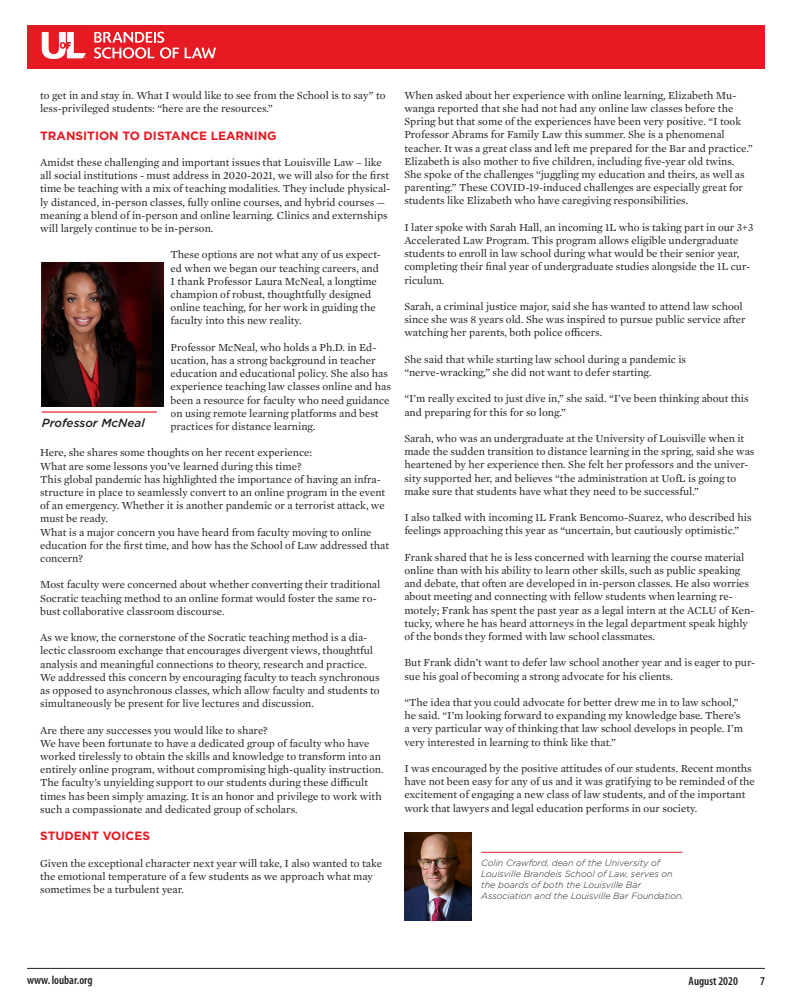
<style>
.page{position:relative;width:792px;height:1008px;background:#fff}
.page>*{position:absolute;margin:0;border:0;box-sizing:border-box;transform-origin:0 0}
.t1{font:700 12px "Gotham";color:#e51a23}
.t2{font:600 condensed 12px "Myriad";color:#231f20}
.t3{font:italic 500 11.8px "Gotham";color:#231f20}
.t4{font:11px/13.2px "Mercury Text G1";color:#231f20}
.t5{font:italic 300 9px/10.8px "Gotham";color:#231f20}
</style>
<div class="page">
<hr style="left:27px;top:968px;width:738px;height:1px;background:#231f20">
<img style="left:404px;top:833px;width:67px;height:88px">
<hr style="left:481px;top:852px;width:201px;height:1px;background:#e31b23">
<div style="left:27px;top:25px;width:738px;height:43px;background:#e51a23"></div>
<svg style="left:42px;top:32px;width:44px;height:27px"></svg>
<svg style="left:94px;top:32px;width:85px;height:27px"></svg>
<svg style="left:185px;top:48px;width:31px;height:10px"></svg>
<img style="left:42px;top:263px;width:121px;height:143px">
<hr style="left:42px;top:411px;width:115px;height:2px;background:#e51a23">
<p class="t4" style="left:40px;top:88px;width:347px">to get in and stay in. What I would like to see from the School is to say” to less-privileged students: “here are the resources.”</p>
<p class="t1" style="left:40px;top:127px;width:238px">TRANSITION TO DISTANCE LEARNING</p>
<p class="t4" style="left:40px;top:155px;width:352px">Amidst these challenging and important issues that Louisville Law – like all social institutions - must address in 2020-2021, we will also for the first time be teaching with a mix of teaching modalities. They include physical&shy;ly distanced, in-person classes, fully online courses, and hybrid courses — meaning a blend of in-person and online learning. Clinics and externships will largely continue to be in-person.</p>
<p class="t4" style="left:171px;top:248px;width:212px">These options are not what any of us expect&shy;ed when we began our teaching careers, and I thank Professor Laura McNeal, a longtime champion of robust, thoughtfully designed online teaching, for her work in guiding the faculty into this new reality.</p>
<p class="t4" style="left:170px;top:340px;width:222px">Professor McNeal, who holds a Ph.D. in Ed&shy;ucation, has a strong background in teacher education and educational policy. She also has experience teaching law classes online and has been a resource for faculty who need guidance on using remote learning platforms and best practices for distance learning.</p>
<p class="t4" style="left:40px;top:446px;width:351px">Here, she shares some thoughts on her recent experience:<br>What are some lessons you’ve learned during this time?<br>This global pandemic has highlighted the importance of having an infra&shy;structure in place to seamlessly convert to an online program in the event of an emergency. Whether it is another pandemic or a terrorist attack, we must be ready.<br>What is a major concern you have heard from faculty moving to online education for the first time, and how has the School of Law addressed that concern?</p>
<p class="t4" style="left:40px;top:578px;width:342px">Most faculty were concerned about whether converting their traditional<br>Socratic teaching method to an online format would foster the same ro&shy;bust collaborative classroom discourse.</p>
<p class="t4" style="left:40px;top:630px;width:341px">As we know, the cornerstone of the Socratic teaching method is a dia&shy;lectic classroom exchange that encourages divergent views, thoughtful analysis and meaningful connections to theory, research and practice.<br>We addressed this concern by encouraging faculty to teach synchronous as opposed to asynchronous classes, which allow faculty and students to simultaneously be present for live lectures and discussion.</p>
<p class="t4" style="left:40px;top:723px;width:345px">Are there any successes you would like to share?<br>We have been fortunate to have a dedicated group of faculty who have worked tirelessly to obtain the skills and knowledge to transform into an entirely online program, without compromising high-quality instruction.<br>The faculty’s unyielding support to our students during these difficult times has been simply amazing. It is an honor and privilege to work with such a compassionate and dedicated group of scholars.</p>
<p class="t1" style="left:40px;top:828px;width:111px">STUDENT VOICES</p>
<p class="t4" style="left:40px;top:856px;width:343px">Given the exceptional character next year will take, I also wanted to take the emotional temperature of a few students as we approach what may sometimes be a turbulent year.</p>
<p class="t3" style="left:42px;top:416px;width:105px">Professor McNeal</p>
<p class="t4" style="left:404px;top:88px;width:350px">When asked about her experience with online learning, Elizabeth Mu&shy;wanga reported that she had not had any online law classes before the Spring but that some of the experiences have been very positive. “I took Professor Abrams for Family Law this summer. She is a phenomenal teacher. It was a great class and left me prepared for the Bar and practice.” Elizabeth is also mother to five children, including five-year old twins.<br>She spoke of the challenges “juggling my education and theirs, as well as parenting.” These COVID-19-induced challenges are especially great for students like Elizabeth who have caregiving responsibilities.</p>
<p class="t4" style="left:404px;top:220px;width:351px">I later spoke with Sarah Hall, an incoming 1L who is taking part in our 3+3<br>Accelerated Law Program. This program allows eligible undergraduate students to enroll in law school during what would be their senior year, completing their final year of undergraduate studies alongside the 1L cur&shy;riculum.</p>
<p class="t4" style="left:404px;top:299px;width:343px">Sarah, a criminal justice major, said she has wanted to attend law school since she was 8 years old. She was inspired to pursue public service after watching her parents, both police officers.</p>
<p class="t4" style="left:404px;top:352px;width:283px">She said that while starting law school during a pandemic is “nerve-wracking,” she did not want to defer starting.</p>
<p class="t4" style="left:404px;top:392px;width:346px">“I’m really excited to just dive in,” she said. “I’ve been thinking about this and preparing for this for so long.”</p>
<p class="t4" style="left:404px;top:431px;width:352px">Sarah, who was an undergraduate at the University of Louisville when it made the sudden transition to distance learning in the spring, said she was heartened by her experience then. She felt her professors and the univer&shy;sity supported her, and believes “the administration at UofL is going to make sure that students have what they need to be successful.”</p>
<p class="t4" style="left:404px;top:510px;width:349px">I also talked with incoming 1L Frank Bencomo-Suarez, who described his feelings approaching this year as “uncertain, but cautiously optimistic.”</p>
<p class="t4" style="left:404px;top:550px;width:351px">Frank shared that he is less concerned with learning the course material online than with his ability to learn other skills, such as public speaking and debate, that often are developed in in-person classes. He also worries about meeting and connecting with fellow students when learning re&shy;motely; Frank has spent the past year as a legal intern at the ACLU of Ken&shy;tucky, where he has heard attorneys in the legal department speak highly of the bonds they formed with law school classmates.</p>
<p class="t4" style="left:404px;top:656px;width:352px">But Frank didn’t want to defer law school another year and is eager to pur&shy;sue his goal of becoming a strong advocate for his clients.</p>
<p class="t4" style="left:404px;top:695px;width:340px">“The idea that you could advocate for better drew me in to law school,” he said. “I’m looking forward to expanding my knowledge base. There’s a very particular way of thinking that law school develops in people. I’m very interested in learning to think like that.”</p>
<p class="t4" style="left:404px;top:761px;width:352px">I was encouraged by the positive attitudes of our students. Recent months have not been easy for any of us and it was gratifying to be reminded of the excitement of engaging a new class of law students, and of the important work that lawyers and legal education performs in our society.</p>
<p class="t5" style="left:481px;top:857px;width:204px">Colin Crawford, dean of the University of Louisville Brandeis School of Law, serves on the boards of both the Louisville Bar Association and the Louisville Bar Foundation.</p>
<p class="t2" style="left:27px;top:974px;width:67px">www. loubar.org</p>
<p class="t2" style="left:689px;top:975px;width:51px">August 2020</p>
<p class="t2" style="left:760px;top:975px;width:6px">7</p>
</div>
